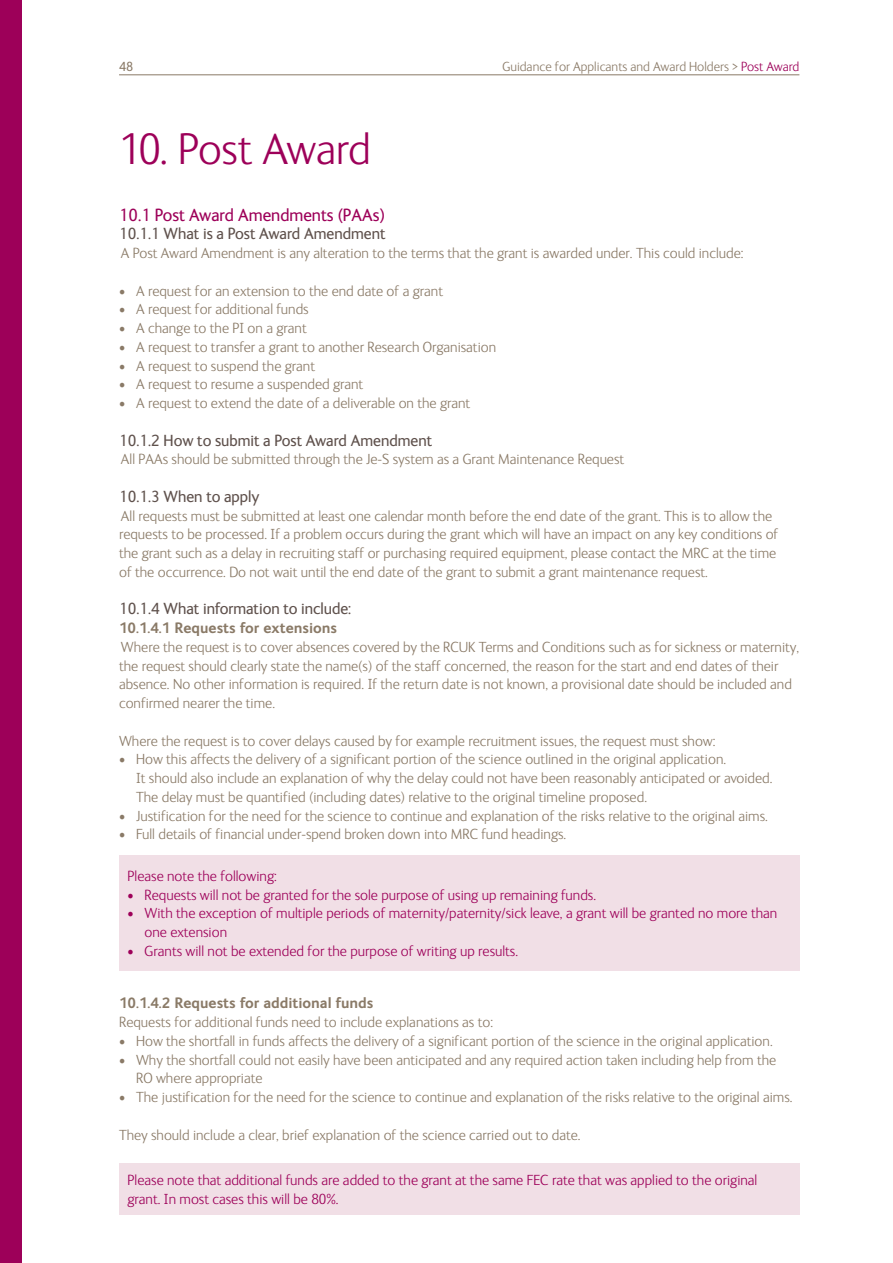
<style>
.page{position:relative;width:893px;height:1263px;background:#fff}
.page>*{position:absolute;margin:0;border:0;box-sizing:border-box;transform-origin:0 0}
.t1{font:300 45px "FS Ingrid";letter-spacing:-.015em;color:#9d0059}
.t2{font:18px "FS Ingrid";color:#9d0059}
.t3{font:16.5px "FS Ingrid";color:#5f514c}
.t4{font:300 15px/18.8px "FS Ingrid";color:#8a7a67}
.t5{font:300 15px/18.8px "FS Ingrid";color:#9d0059}
.t6{font:700 15px "FS Ingrid";color:#8a7a67}
.t7{font:300 13.5px "FS Ingrid";color:#8a7a67}
.t8{font:13.5px "FS Ingrid";color:#8a7a67}
.s1{color:#9d0059}
</style>
<div class="page">
<hr style="left:119px;top:75px;width:680px;height:1px;background:#8a7a67">
<div style="left:0;top:0;width:21px;height:1263px;background:#9d0059"></div>
<div style="left:119px;top:855px;width:680px;height:116px;background:#f1dfe6"></div>
<div style="left:119px;top:1163px;width:680px;height:51px;background:#f1dfe6"></div>
<p class="t8" style="left:119px;top:59px;width:16px">48</p>
<p class="t7" style="left:502px;top:59px;width:299px">Guidance for Applicants and Award Holders &gt; <span class="s1">Post Award</span></p>
<h1 class="t1" style="left:119px;top:126px;width:253px">10. Post Award</h1>
<p class="t2" style="left:119px;top:205px;width:267px">10.1 Post Award Amendments (PAAs)</p>
<p class="t3" style="left:119px;top:225px;width:268px">10.1.1 What is a Post Award Amendment</p>
<p class="t4" style="left:121px;top:244px;width:624px">A Post Award Amendment is any alteration to the terms that the grant is awarded under. This could include:</p>
<p class="t4" style="left:119px;top:282px;width:325px">• A request for an extension to the end date of a grant</p>
<p class="t4" style="left:119px;top:300px;width:191px">• A request for additional funds</p>
<p class="t4" style="left:119px;top:319px;width:189px">• A change to the PI on a grant</p>
<p class="t4" style="left:119px;top:338px;width:379px">• A request to transfer a grant to another Research Organisation</p>
<p class="t4" style="left:119px;top:357px;width:197px">• A request to suspend the grant</p>
<p class="t4" style="left:119px;top:375px;width:246px">• A request to resume a suspended grant</p>
<p class="t4" style="left:119px;top:394px;width:353px">• A request to extend the date of a deliverable on the grant</p>
<p class="t3" style="left:119px;top:431px;width:315px">10.1.2 How to submit a Post Award Amendment</p>
<p class="t4" style="left:121px;top:450px;width:505px">All PAAs should be submitted through the Je-S system as a Grant Maintenance Request</p>
<p class="t3" style="left:119px;top:488px;width:142px">10.1.3 When to apply</p>
<p class="t4" style="left:119px;top:507px;width:661px">All requests must be submitted at least one calendar month before the end date of the grant. This is to allow the requests to be processed. If a problem occurs during the grant which will have an impact on any key conditions of the grant such as a delay in recruiting staff or purchasing required equipment, please contact the MRC at the time of the occurrence. Do not wait until the end date of the grant to submit a grant maintenance request.</p>
<p class="t3" style="left:119px;top:600px;width:234px">10.1.4 What information to include:</p>
<p class="t6" style="left:119px;top:620px;width:220px">10.1.4.1 Requests for extensions</p>
<p class="t4" style="left:119px;top:638px;width:682px">Where the request is to cover absences covered by the RCUK Terms and Conditions such as for sickness or maternity, the request should clearly state the name(s) of the staff concerned, the reason for the start and end dates of their absence. No other information is required. If the return date is not known, a provisional date should be included and confirmed nearer the time.</p>
<p class="t4" style="left:119px;top:732px;width:598px">Where the request is to cover delays caused by for example recruitment issues, the request must show:</p>
<p class="t4" style="left:136px;top:750px;width:638px;text-indent:-17px">• How this affects the delivery of a significant portion of the science outlined in the original application.<br>It should also include an explanation of why the delay could not have been reasonably anticipated or avoided.<br>The delay must be quantified (including dates) relative to the original timeline proposed.</p>
<p class="t4" style="left:119px;top:807px;width:650px">• Justification for the need for the science to continue and explanation of the risks relative to the original aims.</p>
<p class="t4" style="left:119px;top:825px;width:449px">• Full details of financial under-spend broken down into MRC fund headings.</p>
<p class="t5" style="left:128px;top:867px;width:151px">Please note the following:</p>
<p class="t5" style="left:128px;top:885px;width:470px">• Requests will not be granted for the sole purpose of using up remaining funds.</p>
<p class="t5" style="left:145px;top:904px;width:634px;text-indent:-17px">• With the exception of multiple periods of maternity/paternity/sick leave, a grant will be granted no more than one extension</p>
<p class="t5" style="left:128px;top:942px;width:392px">• Grants will not be extended for the purpose of writing up results.</p>
<p class="t6" style="left:119px;top:995px;width:256px">10.1.4.2 Requests for additional funds</p>
<p class="t4" style="left:119px;top:1013px;width:376px">Requests for additional funds need to include explanations as to:</p>
<p class="t4" style="left:119px;top:1032px;width:655px">• How the shortfall in funds affects the delivery of a significant portion of the science in the original application.</p>
<p class="t4" style="left:136px;top:1050px;width:642px;text-indent:-17px">• Why the shortfall could not easily have been anticipated and any required action taken including help from the<br>RO where appropriate</p>
<p class="t4" style="left:119px;top:1088px;width:675px">• The justification for the need for the science to continue and explanation of the risks relative to the original aims.</p>
<p class="t4" style="left:119px;top:1125px;width:463px">They should include a clear, brief explanation of the science carried out to date.</p>
<p class="t5" style="left:128px;top:1171px;width:631px">Please note that additional funds are added to the grant at the same FEC rate that was applied to the original grant. In most cases this will be 80%.</p>
</div>
